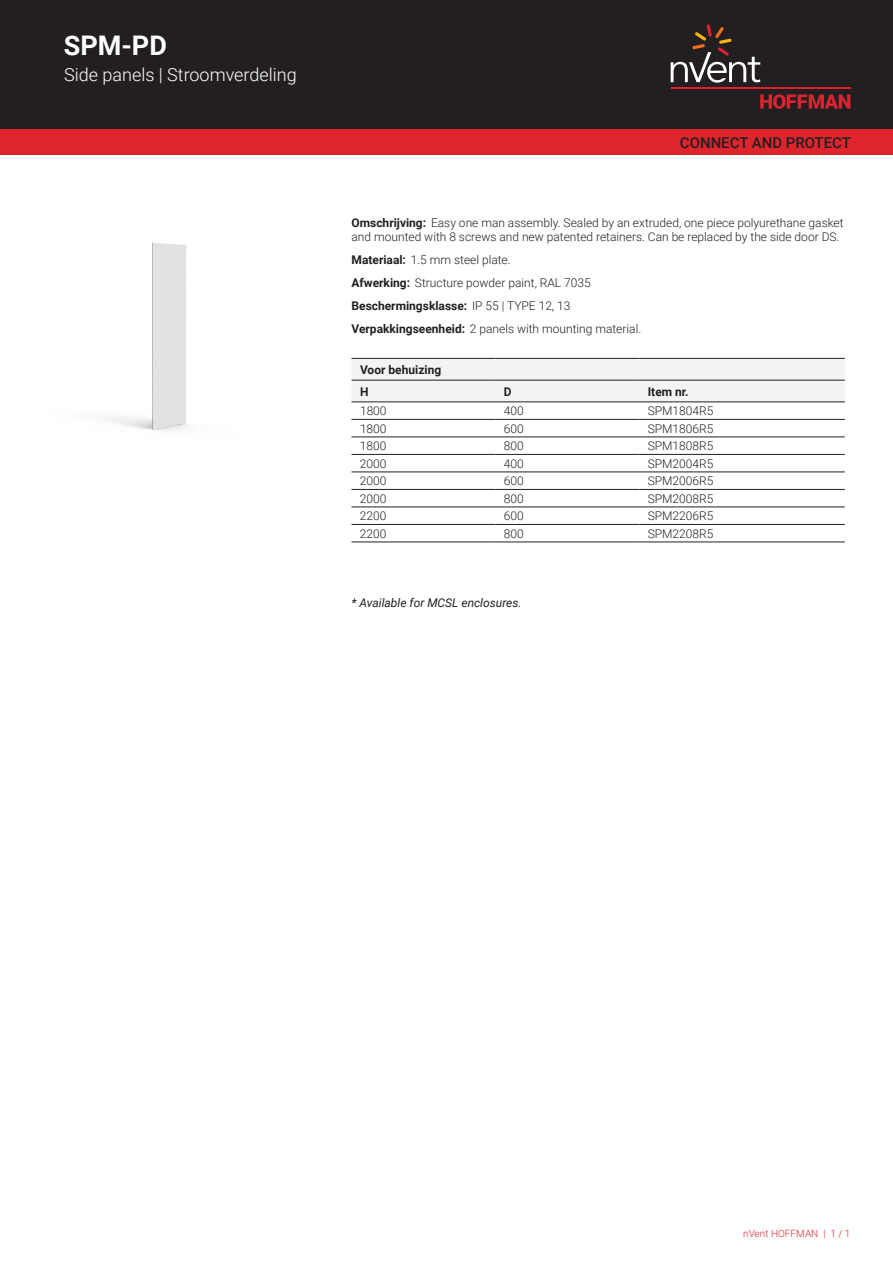
<style>
.page{position:relative;width:893px;height:1263px;background:#fff}
.page>*{position:absolute;margin:0;border:0;box-sizing:border-box;transform-origin:0 0}
.t1{font:700 27px "Roboto";color:#fff}
.t2{font:300 18px "Roboto";color:#fff}
.t3{font:500 15px "Roboto";color:#231f20}
.t4{font:300 12px/23px "Roboto";color:#231f20}
.t5{font:italic 12px "Roboto";color:#231f20}
.t6{font:700 12px/21.8px "Roboto";color:#231f20}
.t7{font:300 10.05px "Roboto";color:#de252e}
.s1{font-weight:700}
</style>
<div class="page">
<div style="left:0;top:0;width:893px;height:129px;background:#231f20"></div>
<svg style="left:760px;top:94px;width:90px;height:15px"></svg>
<hr style="left:671px;top:88px;width:179px;height:1px;background:#db2230">
<svg style="left:671px;top:24px;width:89px;height:59px"></svg>
<div style="left:0;top:129px;width:893px;height:26px;background:#de252e"></div>
<div style="left:351px;top:359px;width:494px;height:43px;background:#f2f3f4"></div>
<hr style="left:351px;top:358px;width:144px;height:1px;background:#231f20">
<hr style="left:495px;top:358px;width:144px;height:1px;background:#231f20">
<hr style="left:639px;top:358px;width:206px;height:1px;background:#231f20">
<hr style="left:351px;top:419px;width:144px;height:1px;background:#231f20">
<hr style="left:495px;top:419px;width:144px;height:1px;background:#231f20">
<hr style="left:639px;top:419px;width:206px;height:1px;background:#231f20">
<hr style="left:351px;top:437px;width:144px;height:1px;background:#231f20">
<hr style="left:495px;top:437px;width:144px;height:1px;background:#231f20">
<hr style="left:639px;top:437px;width:206px;height:1px;background:#231f20">
<hr style="left:351px;top:454px;width:144px;height:1px;background:#231f20">
<hr style="left:495px;top:454px;width:144px;height:1px;background:#231f20">
<hr style="left:639px;top:454px;width:206px;height:1px;background:#231f20">
<hr style="left:351px;top:472px;width:144px;height:1px;background:#231f20">
<hr style="left:495px;top:472px;width:144px;height:1px;background:#231f20">
<hr style="left:639px;top:472px;width:206px;height:1px;background:#231f20">
<hr style="left:351px;top:489px;width:144px;height:1px;background:#231f20">
<hr style="left:495px;top:489px;width:144px;height:1px;background:#231f20">
<hr style="left:639px;top:489px;width:206px;height:1px;background:#231f20">
<hr style="left:351px;top:507px;width:144px;height:1px;background:#231f20">
<hr style="left:495px;top:507px;width:144px;height:1px;background:#231f20">
<hr style="left:639px;top:507px;width:206px;height:1px;background:#231f20">
<hr style="left:351px;top:524px;width:144px;height:1px;background:#231f20">
<hr style="left:495px;top:524px;width:144px;height:1px;background:#231f20">
<hr style="left:639px;top:524px;width:206px;height:1px;background:#231f20">
<hr style="left:351px;top:542px;width:144px;height:1px;background:#231f20">
<hr style="left:495px;top:542px;width:144px;height:1px;background:#231f20">
<hr style="left:639px;top:542px;width:206px;height:1px;background:#231f20">
<hr style="left:351px;top:380px;width:144px;height:1px;background:#231f20">
<hr style="left:495px;top:380px;width:144px;height:1px;background:#231f20">
<hr style="left:639px;top:380px;width:206px;height:1px;background:#231f20">
<hr style="left:351px;top:402px;width:144px;height:1px;background:#231f20">
<hr style="left:495px;top:402px;width:144px;height:1px;background:#231f20">
<hr style="left:639px;top:402px;width:206px;height:1px;background:#231f20">
<img style="left:106px;top:242px;width:82px;height:189px">
<h1 class="t1" style="left:64px;top:27px;width:105px">SPM-PD</h1>
<h2 class="t2" style="left:64px;top:62px;width:234px">Side panels | Stroomverdeling</h2>
<p class="t3" style="left:680px;top:132px;width:173px">CONNECT AND PROTECT</p>
<p class="t4" style="left:351px;top:215px;width:493px;line-height:14.4px"><span class="s1">Omschrijving:</span> Easy one man assembly. Sealed by an extruded, one piece polyurethane gasket and mounted with 8 screws and new patented retainers. Can be replaced by the side door DS.</p>
<p class="t4" style="left:351px;top:248px;width:291px"><span class="s1">Materiaal:</span> 1.5 mm steel plate.<br><span class="s1">Afwerking:</span> Structure powder paint, RAL 7035<br><span class="s1">Beschermingsklasse:</span> IP 55 | TYPE 12, 13<br><span class="s1">Verpakkingseenheid:</span> 2 panels with mounting material.</p>
<p class="t6" style="left:360px;top:358px;width:83px">Voor behuizing<br>H</p>
<p class="t6" style="left:504px;top:380px;width:9px">D</p>
<p class="t6" style="left:648px;top:380px;width:42px">Item nr.</p>
<p class="t4" style="left:360px;top:399px;width:28px">1800</p>
<p class="t4" style="left:504px;top:399px;width:21px">400</p>
<p class="t4" style="left:648px;top:399px;width:67px">SPM1804R5</p>
<p class="t4" style="left:360px;top:416px;width:28px">1800</p>
<p class="t4" style="left:504px;top:416px;width:21px">600</p>
<p class="t4" style="left:648px;top:416px;width:67px">SPM1806R5</p>
<p class="t4" style="left:360px;top:434px;width:28px">1800</p>
<p class="t4" style="left:504px;top:434px;width:21px">800</p>
<p class="t4" style="left:648px;top:434px;width:67px">SPM1808R5</p>
<p class="t4" style="left:360px;top:451px;width:28px">2000</p>
<p class="t4" style="left:504px;top:451px;width:21px">400</p>
<p class="t4" style="left:648px;top:451px;width:67px">SPM2004R5</p>
<p class="t4" style="left:360px;top:469px;width:28px">2000</p>
<p class="t4" style="left:504px;top:469px;width:21px">600</p>
<p class="t4" style="left:648px;top:469px;width:67px">SPM2006R5</p>
<p class="t4" style="left:360px;top:486px;width:28px">2000</p>
<p class="t4" style="left:504px;top:486px;width:21px">800</p>
<p class="t4" style="left:648px;top:486px;width:67px">SPM2008R5</p>
<p class="t4" style="left:360px;top:504px;width:28px">2200</p>
<p class="t4" style="left:504px;top:504px;width:21px">600</p>
<p class="t4" style="left:648px;top:504px;width:67px">SPM2206R5</p>
<p class="t4" style="left:360px;top:521px;width:28px">2200</p>
<p class="t4" style="left:504px;top:521px;width:21px">800</p>
<p class="t4" style="left:648px;top:521px;width:67px">SPM2208R5</p>
<p class="t5" style="left:351px;top:594px;width:172px">* Available for MCSL enclosures.</p>
<p class="t7" style="left:743px;top:1226px;width:109px">nVent HOFFMAN | 1 / 1</p>
</div>
